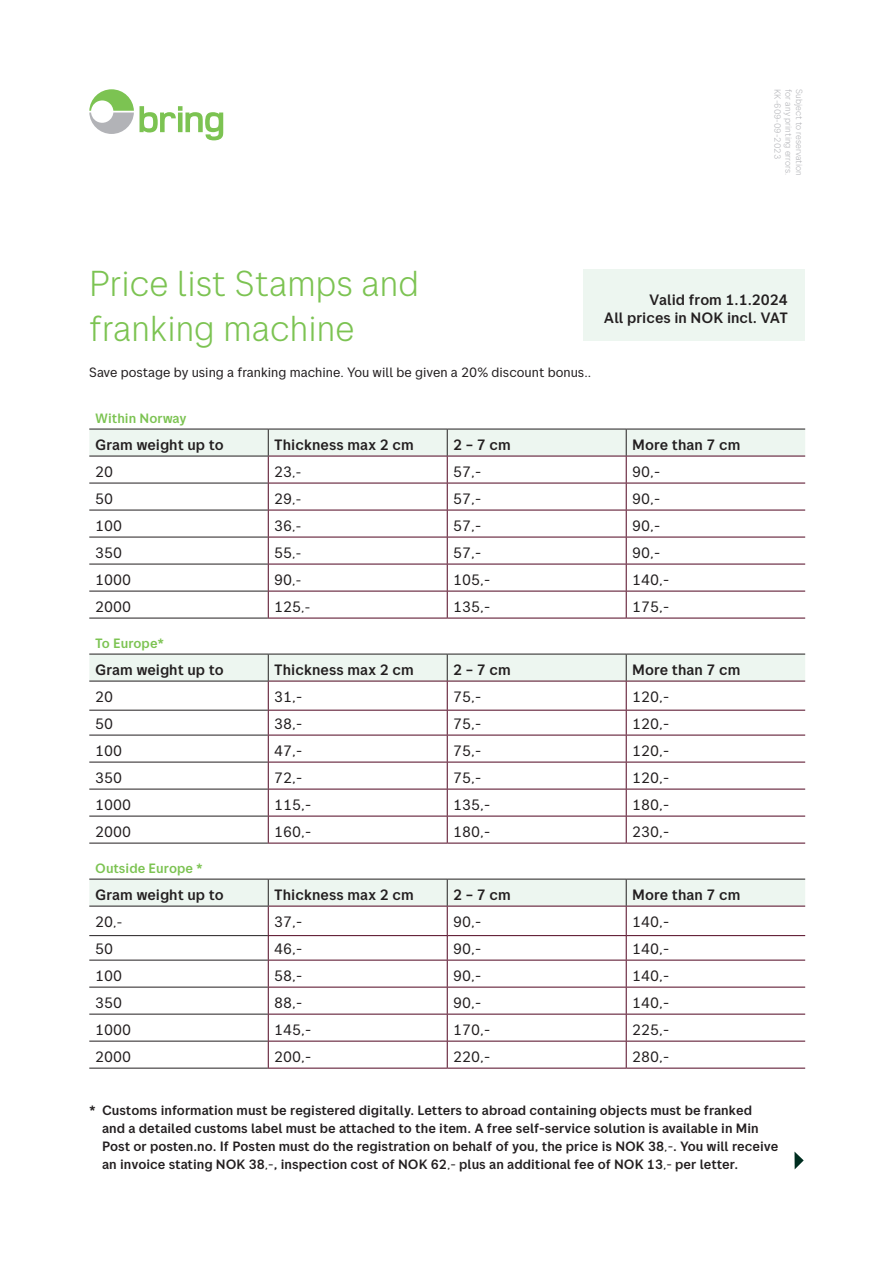
<style>
.page{position:relative;width:893px;height:1263px;background:#fff}
.page>*{position:absolute;margin:0;border:0;box-sizing:border-box;transform-origin:0 0}
.Posten___H1{font:300 36px/45px "Posten Sans";color:#7cc352}
.Posten___H1-2{font:15px "Posten Sans";color:#231f20}
.Posten___H1-3{font:500 15px "Posten Sans";color:#231f20}
.Posten___H1-4{font:500 13.5px/18px "Posten Sans";color:#231f20}
.Posten___H1-5{font:13.5px "Posten Sans";color:#231f20}
.Posten___H1-6{font:500 13.5px "Posten Sans";color:#7cc352}
.t1{font:300 9px "Posten Sans";color:#b2b3b7}
.s1{font-size:13.5px}
.s2{font-weight:400}
</style>
<div class="page">
<hr style="left:268px;top:618px;width:179px;height:1px;background:#510621">
<hr style="left:447px;top:618px;width:179px;height:1px;background:#510621">
<hr style="left:626px;top:618px;width:179px;height:1px;background:#510621">
<svg style="left:89px;top:429px;width:716px;height:189px"></svg>
<hr style="left:626px;top:429px;width:179px;height:1px;background:#231f20">
<hr style="left:89px;top:456px;width:180px;height:1px;background:#231f20">
<hr style="left:89px;top:483px;width:179px;height:1px;background:#231f20">
<hr style="left:89px;top:510px;width:179px;height:1px;background:#231f20">
<hr style="left:89px;top:537px;width:179px;height:1px;background:#231f20">
<hr style="left:89px;top:564px;width:179px;height:1px;background:#231f20">
<hr style="left:89px;top:591px;width:179px;height:1px;background:#231f20">
<hr style="left:89px;top:618px;width:179px;height:1px;background:#231f20">
<hr style="left:268px;top:843px;width:179px;height:1px;background:#510621">
<hr style="left:447px;top:843px;width:179px;height:1px;background:#510621">
<hr style="left:626px;top:843px;width:179px;height:1px;background:#510621">
<svg style="left:89px;top:654px;width:716px;height:189px"></svg>
<hr style="left:626px;top:654px;width:179px;height:1px;background:#231f20">
<hr style="left:89px;top:710px;width:179px;height:1px;background:#231f20">
<hr style="left:89px;top:735px;width:179px;height:1px;background:#231f20">
<hr style="left:89px;top:762px;width:179px;height:1px;background:#231f20">
<hr style="left:89px;top:789px;width:179px;height:1px;background:#231f20">
<hr style="left:89px;top:816px;width:179px;height:1px;background:#231f20">
<hr style="left:89px;top:843px;width:179px;height:1px;background:#231f20">
<hr style="left:89px;top:681px;width:180px;height:1px;background:#231f20">
<hr style="left:268px;top:1068px;width:179px;height:1px;background:#510621">
<hr style="left:447px;top:1068px;width:179px;height:1px;background:#510621">
<hr style="left:626px;top:1068px;width:179px;height:1px;background:#510621">
<svg style="left:89px;top:879px;width:716px;height:189px"></svg>
<hr style="left:626px;top:879px;width:179px;height:1px;background:#231f20">
<hr style="left:89px;top:935px;width:179px;height:1px;background:#231f20">
<hr style="left:89px;top:960px;width:179px;height:1px;background:#231f20">
<hr style="left:89px;top:987px;width:179px;height:1px;background:#231f20">
<hr style="left:89px;top:1014px;width:179px;height:1px;background:#231f20">
<hr style="left:89px;top:1041px;width:179px;height:1px;background:#231f20">
<hr style="left:89px;top:1068px;width:179px;height:1px;background:#231f20">
<hr style="left:89px;top:906px;width:180px;height:1px;background:#231f20">
<div style="left:584px;top:269px;width:221px;height:71px;background:#edf6f0"></div>
<svg style="left:794px;top:1151px;width:10px;height:18px"></svg>
<svg style="left:140px;top:106px;width:83px;height:34px"></svg>
<svg style="left:89px;top:89px;width:45px;height:45px"></svg>
<p class="t1" style="left:783px;top:89px;width:71px;rotate:90deg">KK-609-09-2023</p>
<p class="t1" style="left:794px;top:89px;width:87px;rotate:90deg">for any printing errors.</p>
<p class="t1" style="left:805px;top:89px;width:88px;rotate:90deg">Subject to reservation</p>
<p class="Posten___H1" style="left:89px;top:261px;width:331px">Price list Stamps and franking machine</p>
<p class="Posten___H1-5" style="left:89px;top:364px;width:503px">Save postage by using a franking machine. You will be given a 20% discount bonus..</p>
<p class="Posten___H1-6" style="left:95px;top:410px;width:93px">Within Norway</p>
<p class="Posten___H1-3" style="left:95px;top:436px;width:130px">Gram weight up to</p>
<p class="Posten___H1-3" style="left:274px;top:436px;width:141px">Thickness max 2 cm</p>
<p class="Posten___H1-3" style="left:453px;top:436px;width:59px">2 – 7 cm</p>
<p class="Posten___H1-3" style="left:632px;top:436px;width:110px">More than 7 cm</p>
<p class="Posten___H1-2" style="left:95px;top:463px;width:20px">20</p>
<p class="Posten___H1-2" style="left:274px;top:463px;width:28px">23<span class="s1">,-</span></p>
<p class="Posten___H1-2" style="left:453px;top:463px;width:29px">57,-</p>
<p class="Posten___H1-2" style="left:632px;top:463px;width:29px">90,-</p>
<p class="Posten___H1-2" style="left:95px;top:490px;width:20px">50</p>
<p class="Posten___H1-2" style="left:274px;top:490px;width:28px">29<span class="s1">,-</span></p>
<p class="Posten___H1-2" style="left:453px;top:490px;width:29px">57,-</p>
<p class="Posten___H1-2" style="left:632px;top:490px;width:29px">90,-</p>
<p class="Posten___H1-2" style="left:95px;top:517px;width:29px">100</p>
<p class="Posten___H1-2" style="left:274px;top:517px;width:28px">36<span class="s1">,-</span></p>
<p class="Posten___H1-2" style="left:453px;top:517px;width:29px">57,-</p>
<p class="Posten___H1-2" style="left:632px;top:517px;width:29px">90,-</p>
<p class="Posten___H1-2" style="left:95px;top:544px;width:29px">350</p>
<p class="Posten___H1-2" style="left:274px;top:544px;width:28px">55<span class="s1">,-</span></p>
<p class="Posten___H1-2" style="left:453px;top:544px;width:29px">57,-</p>
<p class="Posten___H1-2" style="left:632px;top:544px;width:29px">90,-</p>
<p class="Posten___H1-2" style="left:95px;top:571px;width:38px">1000</p>
<p class="Posten___H1-2" style="left:274px;top:571px;width:28px">90<span class="s1">,-</span></p>
<p class="Posten___H1-2" style="left:453px;top:571px;width:38px">105,-</p>
<p class="Posten___H1-2" style="left:632px;top:571px;width:38px">140,-</p>
<p class="Posten___H1-2" style="left:95px;top:598px;width:38px">2000</p>
<p class="Posten___H1-2" style="left:274px;top:598px;width:37px">125<span class="s1">,-</span></p>
<p class="Posten___H1-2" style="left:453px;top:598px;width:38px">135,-</p>
<p class="Posten___H1-2" style="left:632px;top:598px;width:38px">175,-</p>
<p class="Posten___H1-6" style="left:95px;top:635px;width:70px">To Europe*</p>
<p class="Posten___H1-3" style="left:95px;top:661px;width:130px">Gram weight up to</p>
<p class="Posten___H1-3" style="left:274px;top:661px;width:141px">Thickness max 2 cm</p>
<p class="Posten___H1-3" style="left:453px;top:661px;width:59px">2 – 7 cm</p>
<p class="Posten___H1-3" style="left:632px;top:661px;width:110px">More than 7 cm</p>
<p class="Posten___H1-2" style="left:95px;top:688px;width:19px">20</p>
<p class="Posten___H1-2" style="left:274px;top:688px;width:29px">31,-</p>
<p class="Posten___H1-2" style="left:453px;top:688px;width:29px">75,-</p>
<p class="Posten___H1-2" style="left:632px;top:688px;width:38px">120,-</p>
<p class="Posten___H1-2" style="left:95px;top:715px;width:19px">50</p>
<p class="Posten___H1-2" style="left:274px;top:715px;width:29px">38,-</p>
<p class="Posten___H1-2" style="left:453px;top:715px;width:29px">75,-</p>
<p class="Posten___H1-2" style="left:632px;top:715px;width:38px">120,-</p>
<p class="Posten___H1-2" style="left:95px;top:742px;width:28px">100</p>
<p class="Posten___H1-2" style="left:274px;top:742px;width:29px">47,-</p>
<p class="Posten___H1-2" style="left:453px;top:742px;width:29px">75,-</p>
<p class="Posten___H1-2" style="left:632px;top:742px;width:38px">120,-</p>
<p class="Posten___H1-2" style="left:95px;top:769px;width:28px">350</p>
<p class="Posten___H1-2" style="left:274px;top:769px;width:29px">72,-</p>
<p class="Posten___H1-2" style="left:453px;top:769px;width:29px">75,-</p>
<p class="Posten___H1-2" style="left:632px;top:769px;width:38px">120,-</p>
<p class="Posten___H1-2" style="left:95px;top:796px;width:37px">1000</p>
<p class="Posten___H1-2" style="left:274px;top:796px;width:38px">115,-</p>
<p class="Posten___H1-2" style="left:453px;top:796px;width:38px">135,-</p>
<p class="Posten___H1-2" style="left:632px;top:796px;width:38px">180,-</p>
<p class="Posten___H1-2" style="left:95px;top:823px;width:37px">2000</p>
<p class="Posten___H1-2" style="left:274px;top:823px;width:38px">160,-</p>
<p class="Posten___H1-2" style="left:453px;top:823px;width:38px">180,-</p>
<p class="Posten___H1-2" style="left:632px;top:823px;width:38px">230,-</p>
<p class="Posten___H1-6" style="left:95px;top:860px;width:109px">Outside Europe *</p>
<p class="Posten___H1-3" style="left:95px;top:886px;width:130px">Gram weight up to</p>
<p class="Posten___H1-3" style="left:274px;top:886px;width:141px">Thickness max 2 cm</p>
<p class="Posten___H1-3" style="left:453px;top:886px;width:59px">2 – 7 cm</p>
<p class="Posten___H1-3" style="left:632px;top:886px;width:110px">More than 7 cm</p>
<p class="Posten___H1-2" style="left:95px;top:913px;width:28px">20<span class="s1">,-</span></p>
<p class="Posten___H1-2" style="left:274px;top:913px;width:29px">37,-</p>
<p class="Posten___H1-2" style="left:453px;top:913px;width:29px">90,-</p>
<p class="Posten___H1-2" style="left:632px;top:913px;width:38px">140,-</p>
<p class="Posten___H1-2" style="left:95px;top:940px;width:19px">50</p>
<p class="Posten___H1-2" style="left:274px;top:940px;width:29px">46,-</p>
<p class="Posten___H1-2" style="left:453px;top:940px;width:29px">90,-</p>
<p class="Posten___H1-2" style="left:632px;top:940px;width:38px">140,-</p>
<p class="Posten___H1-2" style="left:95px;top:967px;width:28px">100</p>
<p class="Posten___H1-2" style="left:274px;top:967px;width:29px">58,-</p>
<p class="Posten___H1-2" style="left:453px;top:967px;width:29px">90,-</p>
<p class="Posten___H1-2" style="left:632px;top:967px;width:38px">140,-</p>
<p class="Posten___H1-2" style="left:95px;top:994px;width:28px">350</p>
<p class="Posten___H1-2" style="left:274px;top:994px;width:29px">88,-</p>
<p class="Posten___H1-2" style="left:453px;top:994px;width:29px">90,-</p>
<p class="Posten___H1-2" style="left:632px;top:994px;width:38px">140,-</p>
<p class="Posten___H1-2" style="left:95px;top:1021px;width:37px">1000</p>
<p class="Posten___H1-2" style="left:274px;top:1021px;width:38px">145,-</p>
<p class="Posten___H1-2" style="left:453px;top:1021px;width:38px">170,-</p>
<p class="Posten___H1-2" style="left:632px;top:1021px;width:38px">225,-</p>
<p class="Posten___H1-2" style="left:95px;top:1048px;width:37px">2000</p>
<p class="Posten___H1-2" style="left:274px;top:1048px;width:38px">200,-</p>
<p class="Posten___H1-2" style="left:453px;top:1048px;width:38px">220,-</p>
<p class="Posten___H1-2" style="left:632px;top:1048px;width:38px">280,-</p>
<p class="Posten___H1-3" style="left:649px;top:291px;width:140px">Valid from 1.1.2024</p>
<p class="Posten___H1-3" style="left:604px;top:309px;width:185px">All prices in NOK incl. VAT</p>
<p class="Posten___H1-4" style="left:102px;top:1101px;width:678px;text-indent:-13px">* Customs information must be registered digitally. Letters to abroad containing objects must be franked and a detailed customs label must be attached to the item. A free self-service solution is available in Min<br>Post or posten.no. If Posten must do the registration on behalf of you, the price is NOK 38<span class="s2">,-</span>. You will receive</p>
<p class="Posten___H1-4" style="left:102px;top:1155px;width:638px">an invoice stating NOK 38<span class="s2">,-</span>, inspection cost of NOK 62<span class="s2">,-</span> plus an additional fee of NOK 13<span class="s2">,-</span> per letter.</p>
</div>
